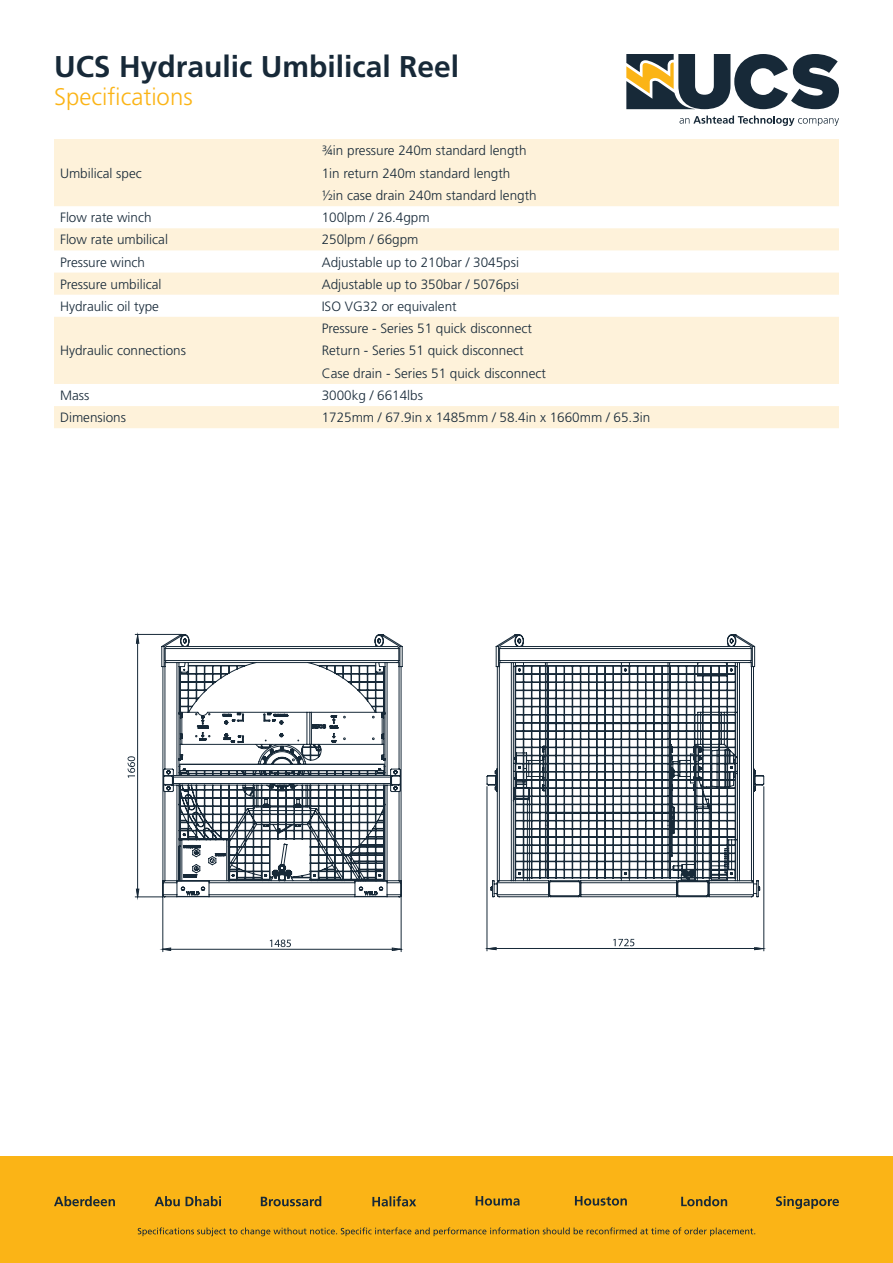
<style>
.page{position:relative;width:893px;height:1263px;background:#fff}
.page>*{position:absolute;margin:0;border:0;box-sizing:border-box;transform-origin:0 0}
.Datasheet_Primary_He{font:700 30px "Frutiger LT Std";color:#172938}
.Datasheet_Subheading{font:300 24px "Frutiger LT Std";color:#fbb416}
.Datasheet_Specificat{font:300 13.5px/22.5px "Frutiger LT Std";color:#172938}
</style>
<div class="page">
<div style="left:0;top:1157px;width:893px;height:106px;background:#fbb416"></div>
<svg style="left:138px;top:1227px;width:617px;height:9px"></svg>
<svg style="left:54px;top:1196px;width:61px;height:10px"></svg>
<svg style="left:155px;top:1196px;width:66px;height:10px"></svg>
<svg style="left:261px;top:1196px;width:60px;height:10px"></svg>
<svg style="left:372px;top:1196px;width:44px;height:10px"></svg>
<svg style="left:476px;top:1196px;width:44px;height:9px"></svg>
<svg style="left:575px;top:1196px;width:52px;height:9px"></svg>
<svg style="left:681px;top:1196px;width:46px;height:10px"></svg>
<svg style="left:776px;top:1196px;width:63px;height:13px"></svg>
<svg style="left:626px;top:54px;width:213px;height:55px"></svg>
<svg style="left:679px;top:116px;width:160px;height:10px"></svg>
<svg style="left:54px;top:139px;width:785px;height:289px;fill:#fef2da"></svg>
<svg style="left:136px;top:897px;width:265px;height:54px"></svg>
<hr style="left:163px;top:949px;width:238px;height:1px;background:#172938">
<hr style="left:401px;top:897px;width:1px;height:55px;background:#172938">
<hr style="left:162px;top:897px;width:1px;height:55px;background:#172938">
<svg style="left:393px;top:948px;width:8px;height:3px"></svg>
<svg style="left:163px;top:948px;width:8px;height:3px"></svg>
<svg style="left:128px;top:634px;width:33px;height:263px"></svg>
<svg style="left:161px;top:634px;width:242px;height:263px"></svg>
<hr style="left:763px;top:787px;width:1px;height:164px;background:#172938">
<hr style="left:487px;top:787px;width:1px;height:164px;background:#172938">
<svg style="left:487px;top:939px;width:277px;height:11px"></svg>
<svg style="left:486px;top:634px;width:279px;height:263px"></svg>
<p class="Datasheet_Primary_He" style="left:54px;top:48px;width:407px">UCS Hydraulic Umbilical Reel</p>
<p class="Datasheet_Subheading" style="left:54px;top:83px;width:140px">Specifications</p>
<p class="Datasheet_Specificat" style="left:60px;top:162px;width:83px">Umbilical spec</p>
<p class="Datasheet_Specificat" style="left:322px;top:139px;width:217px">3/4in pressure 240m standard length<br>1in return 240m standard length<br>½in case drain 240m standard length</p>
<p class="Datasheet_Specificat" style="left:60px;top:207px;width:93px">Flow rate winch</p>
<p class="Datasheet_Specificat" style="left:322px;top:207px;width:110px">100lpm / 26.4gpm</p>
<p class="Datasheet_Specificat" style="left:60px;top:229px;width:109px">Flow rate umbilical</p>
<p class="Datasheet_Specificat" style="left:322px;top:229px;width:98px">250lpm / 66gpm</p>
<p class="Datasheet_Specificat" style="left:60px;top:251px;width:87px">Pressure winch</p>
<p class="Datasheet_Specificat" style="left:322px;top:251px;width:199px">Adjustable up to 210bar / 3045psi</p>
<p class="Datasheet_Specificat" style="left:60px;top:273px;width:103px">Pressure umbilical</p>
<p class="Datasheet_Specificat" style="left:322px;top:273px;width:199px">Adjustable up to 350bar / 5076psi</p>
<p class="Datasheet_Specificat" style="left:60px;top:295px;width:100px">Hydraulic oil type</p>
<p class="Datasheet_Specificat" style="left:322px;top:295px;width:137px">ISO VG32 or equivalent</p>
<p class="Datasheet_Specificat" style="left:60px;top:340px;width:128px">Hydraulic connections</p>
<p class="Datasheet_Specificat" style="left:322px;top:317px;width:226px">Pressure - Series 51 quick disconnect<br>Return - Series 51 quick disconnect<br>Case drain - Series 51 quick disconnect</p>
<p class="Datasheet_Specificat" style="left:60px;top:384px;width:31px">Mass</p>
<p class="Datasheet_Specificat" style="left:322px;top:384px;width:103px">3000kg / 6614lbs</p>
<p class="Datasheet_Specificat" style="left:60px;top:406px;width:68px">Dimensions</p>
<p class="Datasheet_Specificat" style="left:322px;top:406px;width:330px">1725mm / 67.9in x 1485mm / 58.4in x 1660mm / 65.3in</p>
</div>
